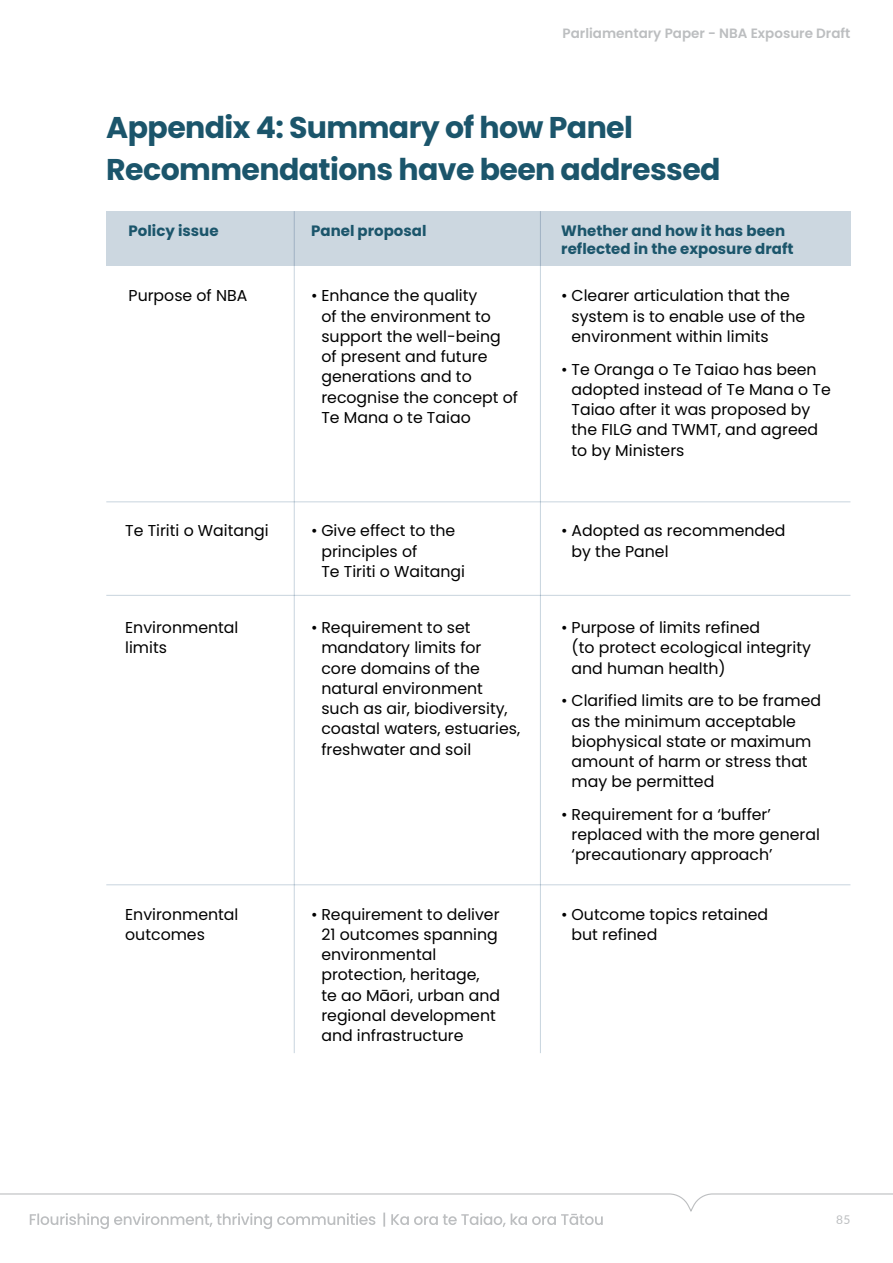
<style>
.page{position:relative;width:893px;height:1263px;background:#fff}
.page>*{position:absolute;margin:0;border:0;box-sizing:border-box;transform-origin:0 0}
.t1{font:700 30px/42px "Poppins";letter-spacing:-.02em;color:#1b556b}
.t2{font:15.75px/20.2px "Poppins";color:#000}
.t3{font:700 15px/18px "Poppins";color:#1b556b}
.t4{font:600 13.5px "Poppins";color:#bcbec0}
.t5{font:12px "Lato";color:#bcbec0}
</style>
<div class="page">
<svg style="left:0;top:1193px;width:893px;height:36px"></svg>
<div style="left:106px;top:211px;width:744px;height:54px;background:#ccd7e0"></div>
<hr style="left:294px;top:211px;width:1px;height:842px;background:#c8d4de">
<hr style="left:106px;top:501px;width:744px;height:1px;background:#c8d4de">
<hr style="left:106px;top:595px;width:744px;height:1px;background:#c8d4de">
<hr style="left:106px;top:884px;width:744px;height:1px;background:#c8d4de">
<hr style="left:540px;top:211px;width:1px;height:842px;background:#c8d4de">
<p class="t4" style="left:563px;top:25px;width:289px">Parliamentary Paper - NBA Exposure Draft</p>
<h1 class="t1" style="left:106px;top:106px;width:616px">Appendix 4: Summary of how Panel<br>Recommendations have been addressed</h1>
<p class="t3" style="left:129px;top:222px;width:92px">Policy issue</p>
<p class="t2" style="left:129px;top:286px;width:120px">Purpose of NBA</p>
<p class="t3" style="left:311px;top:222px;width:117px">Panel proposal</p>
<p class="t3" style="left:561px;top:222px;width:234px">Whether and how it has been reflected in the exposure draft</p>
<p class="t2" style="left:571px;top:286px;width:235px;text-indent:-10px">• Clearer articulation that the system is to enable use of the environment within limits</p>
<p class="t2" style="left:571px;top:359px;width:261px;text-indent:-10px">• Te Oranga o Te Taiao has been adopted instead of Te Mana o Te<br>Taiao after it was proposed by the FILG and TWMT, and agreed to by Ministers</p>
<p class="t2" style="left:321px;top:286px;width:198px;text-indent:-10px">• Enhance the quality<br>of the environment to support the well-being of present and future generations and to recognise the concept of<br>Te Mana o te Taiao</p>
<p class="t2" style="left:125px;top:521px;width:145px">Te Tiriti o Waitangi</p>
<p class="t2" style="left:125px;top:618px;width:115px">Environmental limits</p>
<p class="t2" style="left:321px;top:521px;width:145px;text-indent:-10px">• Give effect to the principles of<br>Te Tiriti o Waitangi</p>
<p class="t2" style="left:321px;top:618px;width:200px;text-indent:-10px">• Requirement to set mandatory limits for core domains of the natural environment such as air, biodiversity, coastal waters, estuaries, freshwater and soil</p>
<p class="t2" style="left:571px;top:521px;width:216px;text-indent:-10px">• Adopted as recommended by the Panel</p>
<p class="t2" style="left:571px;top:618px;width:241px;text-indent:-10px">• Purpose of limits refined<br>(to protect ecological integrity and human health)</p>
<p class="t2" style="left:571px;top:691px;width:251px;text-indent:-10px">• Clarified limits are to be framed as the minimum acceptable biophysical state or maximum amount of harm or stress that may be permitted</p>
<p class="t2" style="left:571px;top:804px;width:250px;text-indent:-10px">• Requirement for a ‘buffer’ replaced with the more general ‘precautionary approach’</p>
<p class="t2" style="left:125px;top:904px;width:115px">Environmental outcomes</p>
<p class="t2" style="left:321px;top:904px;width:180px;text-indent:-10px">• Requirement to deliver<br>21 outcomes spanning environmental protection, heritage,<br>te ao Māori, urban and regional development and infrastructure</p>
<p class="t2" style="left:571px;top:904px;width:198px;text-indent:-10px">• Outcome topics retained but refined</p>
<p class="t5" style="left:836px;top:1211px;width:16px">85</p>
</div>
